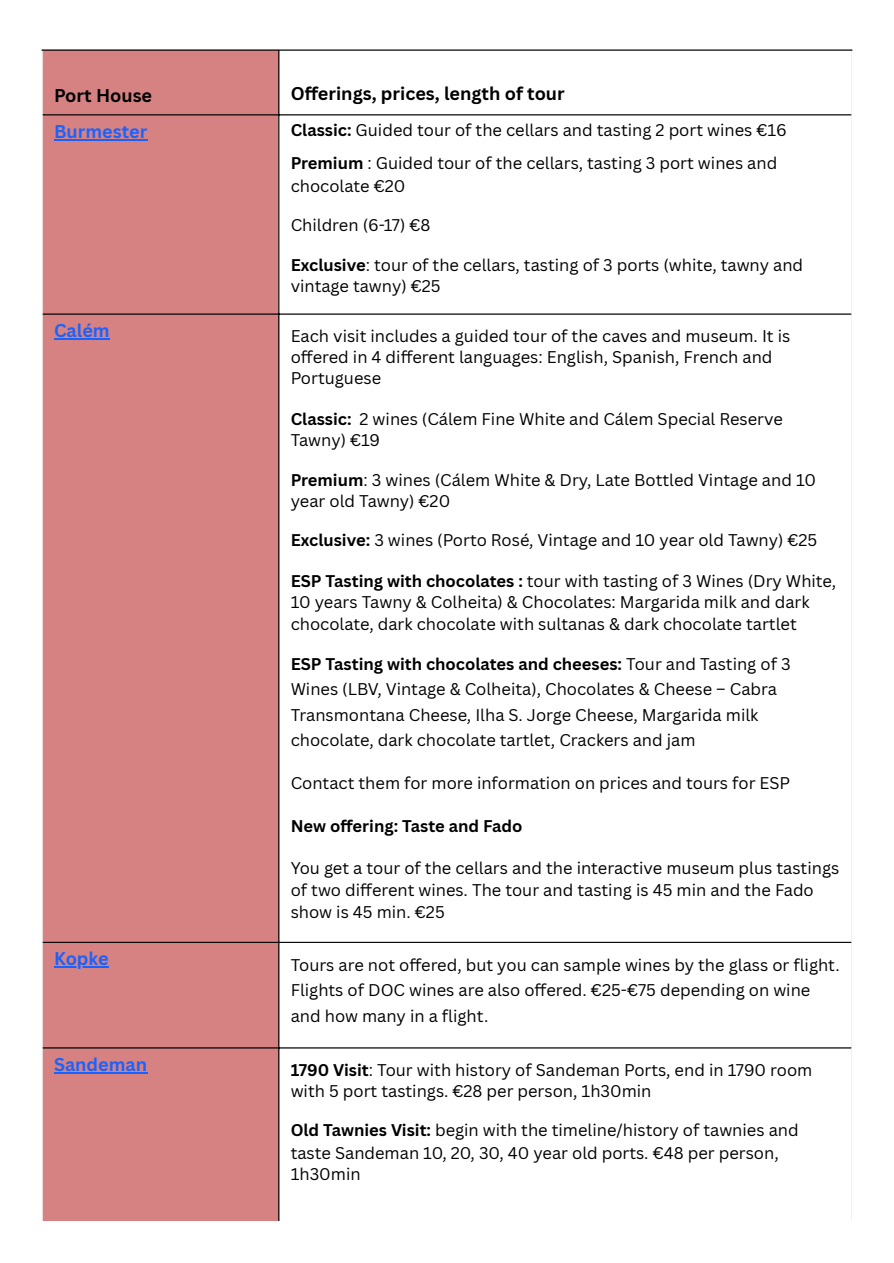
<style>
.page{position:relative;width:894px;height:1263px;background:#fff}
.page>*{position:absolute;margin:0;border:0;box-sizing:border-box;transform-origin:0 0}
.t1{font:700 18px "Canva Sans";color:#000}
.t2{font:700 18px "Canva Sans";color:#1a62ff}
.t3{font:16.5px/21.3px "Canva Sans";color:#000}
.t4{font:700 16.5px "Canva Sans";color:#000}
.s1{font-weight:700}
</style>
<div class="page">
<div style="left:43px;top:51px;width:235px;height:1170px;background:#d68282"></div>
<hr style="left:54px;top:139px;width:93px;height:1px;background:#1a62ff">
<hr style="left:54px;top:338px;width:56px;height:1px;background:#1a62ff">
<hr style="left:54px;top:966px;width:55px;height:2px;background:#1a62ff">
<hr style="left:54px;top:1072px;width:93px;height:1px;background:#1a62ff">
<hr style="left:278px;top:51px;width:1px;height:1170px;background:#000">
<hr style="left:42px;top:50px;width:810px;height:1px;background:#000">
<hr style="left:43px;top:114px;width:808px;height:1px;background:#000">
<hr style="left:43px;top:313px;width:808px;height:2px;background:#000">
<hr style="left:43px;top:942px;width:808px;height:1px;background:#000">
<hr style="left:43px;top:1047px;width:808px;height:1px;background:#000">
<hr style="left:42px;top:1262px;width:810px;height:1px;background:#000">
<p class="t1" style="left:54px;top:83px;width:100px">Port House</p>
<p class="t1" style="left:290px;top:81px;width:275px">Offerings, prices, length of tour</p>
<p class="t2" style="left:54px;top:119px;width:95px">Burmester</p>
<h1 class="t3" style="left:290px;top:119px;width:497px"><span class="s1">Classic:</span> Guided tour of the cellars and tasting 2 port wines €16</h1>
<h1 class="t3" style="left:290px;top:152px;width:488px;line-height:22.5px"><span class="s1">Premium</span> : Guided tour of the cellars, tasting 3 port wines and chocolate €20</h1>
<p class="t3" style="left:290px;top:214px;width:141px">Children (6-17) €8</p>
<h1 class="t3" style="left:290px;top:254px;width:514px"><span class="s1">Exclusive</span>: tour of the cellars, tasting of 3 ports (white, tawny and vintage tawny) €25</h1>
<p class="t2" style="left:54px;top:318px;width:57px">Calém</p>
<p class="t3" style="left:290px;top:325px;width:501px">Each visit includes a guided tour of the caves and museum. It is offered in 4 different languages: English, Spanish, French and<br>Portuguese</p>
<h1 class="t3" style="left:290px;top:408px;width:493px"><span class="s1">Classic:</span> 2 wines (Cálem Fine White and Cálem Special Reserve<br>Tawny) €19</h1>
<h1 class="t3" style="left:290px;top:469px;width:526px"><span class="s1">Premium</span>: 3 wines (Cálem White &amp; Dry, Late Bottled Vintage and 10 year old Tawny) €20</h1>
<h1 class="t3" style="left:290px;top:529px;width:528px"><span class="s1">Exclusive:</span> 3 wines (Porto Rosé, Vintage and 10 year old Tawny) €25</h1>
<h1 class="t3" style="left:290px;top:570px;width:547px"><span class="s1">ESP Tasting with chocolates :</span> tour with tasting of 3 Wines (Dry White,<br>10 years Tawny &amp; Colheita) &amp; Chocolates: Margarida milk and dark chocolate, dark chocolate with sultanas &amp; dark chocolate tartlet</h1>
<h1 class="t3" style="left:290px;top:651px;width:501px;line-height:25.2px"><span class="s1">ESP Tasting with chocolates and cheeses:</span> Tour and Tasting of 3<br>Wines (LBV, Vintage &amp; Colheita), Chocolates &amp; Cheese – Cabra Transmontana Cheese, Ilha S. Jorge Cheese, Margarida milk chocolate, dark chocolate tartlet, Crackers and jam</h1>
<p class="t3" style="left:290px;top:772px;width:501px">Contact them for more information on prices and tours for ESP</p>
<h1 class="t4" style="left:290px;top:814px;width:233px">New offering: Taste and Fado</h1>
<p class="t3" style="left:290px;top:856px;width:550px;line-height:21.9px">You get a tour of the cellars and the interactive museum plus tastings of two different wines. The tour and tasting is 45 min and the Fado show is 45 min. €25</p>
<p class="t2" style="left:54px;top:946px;width:56px">Kopke</p>
<p class="t3" style="left:290px;top:952px;width:550px;line-height:25.3px">Tours are not offered, but you can sample wines by the glass or flight.<br>Flights of DOC wines are also offered. €25-€75 depending on wine and how many in a flight.</p>
<p class="t2" style="left:54px;top:1052px;width:95px">Sandeman</p>
<h1 class="t3" style="left:290px;top:1058px;width:523px"><span class="s1">1790 Visit</span>: Tour with history of Sandeman Ports, end in 1790 room with 5 port tastings. €28 per person, 1h30min</h1>
<h1 class="t3" style="left:290px;top:1119px;width:509px;line-height:21.9px"><span class="s1">Old Tawnies Visit:</span> begin with the timeline/history of tawnies and taste Sandeman 10, 20, 30, 40 year old ports. €48 per person,<br>1h30min</h1>
</div>
